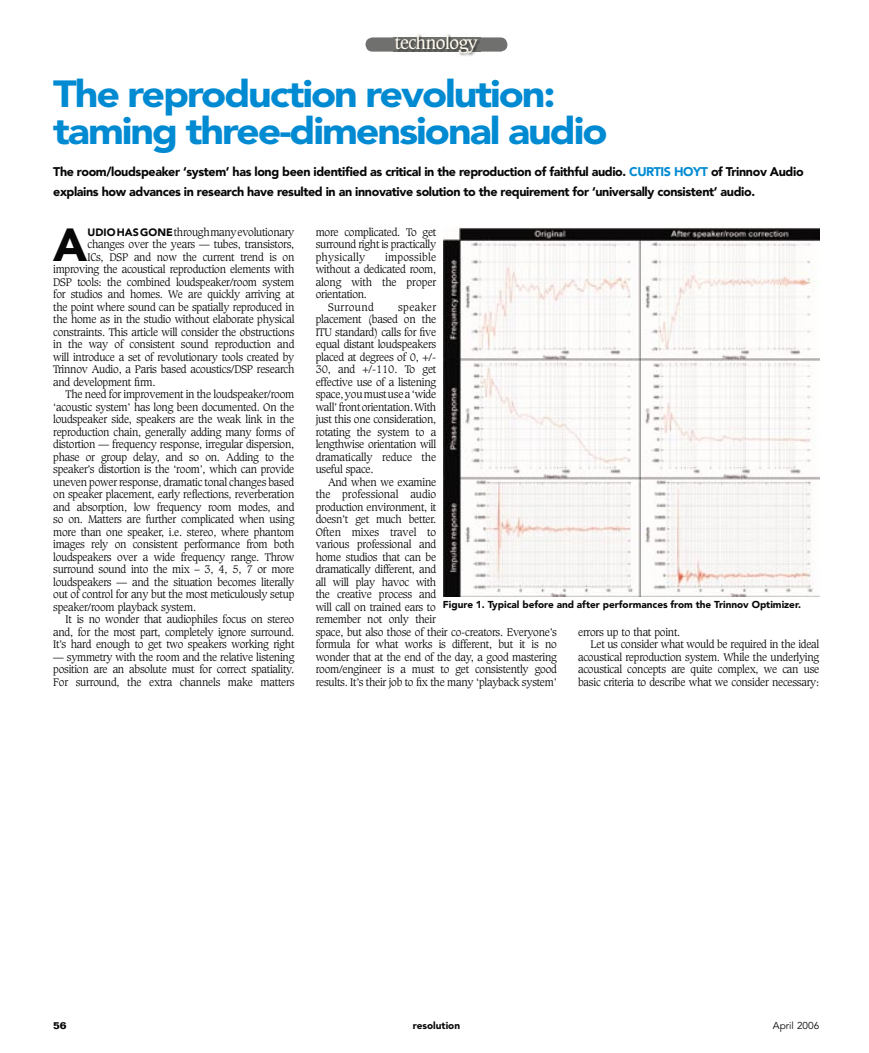
<style>
.page{position:relative;width:869px;height:1053px;background:#fff}
.page>*{position:absolute;margin:0;border:0;box-sizing:border-box;transform-origin:0 0}
.t1{font:900 45.88px "Avenir";color:#070707}
.t2{font:900 37.5px/37.5px "Avenir";letter-spacing:-.05em;color:#008ad2;scale:1.1 1}
.t3{font:17.5px "Caxton";letter-spacing:-.03em;color:#fdf8ed}
.t4{font:900 12.5px/20px "Avenir";letter-spacing:-.03em;color:#070707}
.t5{font:300 10.62px/12.5px "Caxton";letter-spacing:-.02em;color:#070707;text-align:justify}
.t6{font:300 10.62px "Caxton";letter-spacing:.025em;color:#070707}
.t7{font:300 10.62px "Caxton";letter-spacing:.035em;color:#070707}
.t8{font:900 10px "Avenir";color:#070707}
.t9{font:10px "Avenir";color:#070707}
.t10{font:700 10px "Folio";color:#070707}
.s1{color:#008ad2}
.s2{font-family:"Avenir";font-weight:900}
</style>
<div class="page">
<div style="left:365px;top:37px;width:142px;height:15px;background:#70706e;border-radius:7px"></div>
<img style="left:416px;top:34px;width:60px;height:22px">
<img style="left:396px;top:37px;width:84px;height:15px">
<img style="left:443px;top:228px;width:375px;height:368px">
<h3 class="t3" style="left:394px;top:33px;width:84px">technology</h3>
<h2 class="t2" style="left:53px;top:74px;width:505px">The reproduction revolution: taming three-dimensional audio</h2>
<p class="t4" style="left:53px;top:162px;width:751px">The room/loudspeaker ‘system’ has long been identified as critical in the reproduction of faithful audio. <span class="s1">CURTIS HOYT</span> of Trinnov Audio explains how advances in research have resulted in an innovative solution to the requirement for ‘universally consistent’ audio.</p>
<h1 class="t1" style="left:53px;top:217px;width:36px">A</h1>
<p class="t5" style="left:87px;top:226px;width:208px"><span class="s2">UDIO HAS GONE</span> through many evolutionary</p>
<p class="t5" style="left:87px;top:238px;width:208px">changes over the years — tubes, transistors,</p>
<p class="t5" style="left:87px;top:251px;width:208px">ICs, DSP and now the current trend is on</p>
<p class="t5" style="left:53px;top:263px;width:242px">improving the acoustical reproduction elements with</p>
<p class="t5" style="left:53px;top:276px;width:242px">DSP tools: the combined loudspeaker/room system</p>
<p class="t5" style="left:53px;top:288px;width:242px">for studios and homes. We are quickly arriving at</p>
<p class="t5" style="left:53px;top:301px;width:242px">the point where sound can be spatially reproduced in</p>
<p class="t5" style="left:53px;top:313px;width:242px">the home as in the studio without elaborate physical</p>
<p class="t5" style="left:53px;top:326px;width:242px">constraints. This article will consider the obstructions</p>
<p class="t5" style="left:53px;top:338px;width:242px">in the way of consistent sound reproduction and</p>
<p class="t5" style="left:53px;top:351px;width:242px">will introduce a set of revolutionary tools created by</p>
<p class="t5" style="left:53px;top:363px;width:242px">Trinnov Audio, a Paris based acoustics/DSP research</p>
<p class="t5" style="left:53px;top:376px;width:104px">and development firm.</p>
<p class="t5" style="left:66px;top:388px;width:230px">The need for improvement in the loudspeaker/room</p>
<p class="t5" style="left:53px;top:401px;width:242px">‘acoustic system’ has long been documented. On the</p>
<p class="t5" style="left:53px;top:413px;width:242px">loudspeaker side, speakers are the weak link in the</p>
<p class="t5" style="left:53px;top:426px;width:242px">reproduction chain, generally adding many forms of</p>
<p class="t5" style="left:53px;top:438px;width:242px">distortion — frequency response, irregular dispersion,</p>
<p class="t5" style="left:53px;top:451px;width:242px">phase or group delay, and so on. Adding to the</p>
<p class="t5" style="left:53px;top:463px;width:242px">speaker’s distortion is the ‘room’, which can provide</p>
<p class="t5" style="left:53px;top:476px;width:242px">uneven power response, dramatic tonal changes based</p>
<p class="t5" style="left:53px;top:488px;width:242px">on speaker placement, early reflections, reverberation</p>
<p class="t5" style="left:53px;top:501px;width:242px">and absorption, low frequency room modes, and</p>
<p class="t5" style="left:53px;top:513px;width:242px">so on. Matters are further complicated when using</p>
<p class="t5" style="left:53px;top:526px;width:242px">more than one speaker, i.e. stereo, where phantom</p>
<p class="t5" style="left:53px;top:538px;width:242px">images rely on consistent performance from both</p>
<p class="t5" style="left:53px;top:551px;width:242px">loudspeakers over a wide frequency range. Throw</p>
<p class="t5" style="left:53px;top:563px;width:242px">surround sound into the mix – 3, 4, 5, 7 or more</p>
<p class="t5" style="left:53px;top:576px;width:242px">loudspeakers — and the situation becomes literally</p>
<p class="t5" style="left:53px;top:588px;width:242px">out of control for any but the most meticulously setup</p>
<p class="t5" style="left:53px;top:601px;width:144px">speaker/room playback system.</p>
<p class="t5" style="left:66px;top:613px;width:230px">It is no wonder that audiophiles focus on stereo</p>
<p class="t5" style="left:53px;top:626px;width:242px">and, for the most part, completely ignore surround.</p>
<p class="t5" style="left:53px;top:638px;width:242px">It’s hard enough to get two speakers working right</p>
<p class="t5" style="left:53px;top:651px;width:242px">— symmetry with the room and the relative listening position are an absolute must for correct spatiality.<br>For surround, the extra channels make matters</p>
<p class="t5" style="left:315px;top:226px;width:122px">more complicated. To get surround right is practically physically</p>
<p class="t6" style="left:385px;top:250px;width:53px">impossible</p>
<p class="t5" style="left:315px;top:263px;width:122px">without a dedicated room,</p>
<p class="t5" style="left:315px;top:276px;width:122px">along with the proper</p>
<p class="t5" style="left:315px;top:288px;width:53px">orientation.</p>
<p class="t7" style="left:328px;top:300px;width:47px">Surround</p>
<p class="t5" style="left:315px;top:301px;width:122px;text-indent:82px">speaker placement (based on the ITU standard) calls for five equal distant loudspeakers placed at degrees of 0, +/- 30, and +/-110. To get effective use of a listening space, you must use a ‘wide wall’ front orientation. With just this one consideration, rotating the system to a lengthwise orientation will dramatically reduce the useful space.</p>
<p class="t5" style="left:315px;top:476px;width:242px;text-align:left;text-indent:12px">And when we examine<br>the professional audio<br>production environment, it<br>doesn’t get much better.<br>Often mixes travel to<br>various professional and<br>home studios that can be<br>dramatically different, and<br>all will play havoc with<br>the creative process and<br>will call on trained ears to<br>remember not only their<br>space, but also those of their co-creators. Everyone’s formula for what works is different, but it is no wonder that at the end of the day, a good mastering room/engineer is a must to get consistently good results. It’s their job to fix the many ‘playback system’</p>
<p class="t8" style="left:442px;top:598px;width:359px">Figure 1. Typical before and after performances from the Trinnov Optimizer.</p>
<p class="t5" style="left:578px;top:626px;width:104px">errors up to that point.</p>
<p class="t5" style="left:590px;top:638px;width:230px">Let us consider what would be required in the ideal</p>
<p class="t5" style="left:578px;top:651px;width:242px">acoustical reproduction system. While the underlying</p>
<p class="t5" style="left:578px;top:663px;width:242px">acoustical concepts are quite complex, we can use</p>
<p class="t5" style="left:578px;top:676px;width:242px">basic criteria to describe what we consider necessary:</p>
<p class="t10" style="left:53px;top:1019px;width:15px">56</p>
<p class="t8" style="left:412px;top:1019px;width:49px">resolution</p>
<p class="t9" style="left:772px;top:1019px;width:48px">April 2006</p>
</div>
